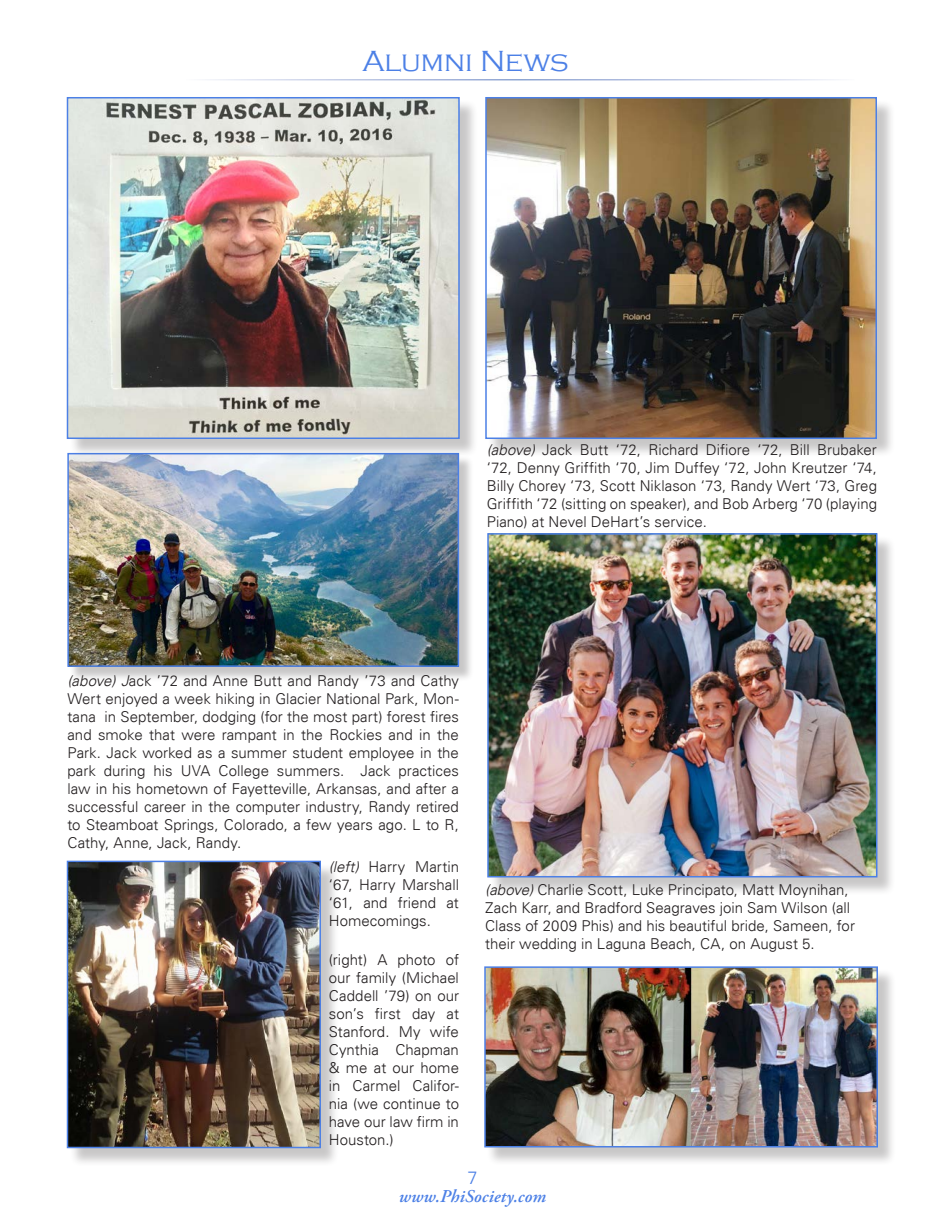
<style>
.page{position:relative;width:945px;height:1215px;background:#fff}
.page>*{position:absolute;margin:0;border:0;box-sizing:border-box;transform-origin:0 0}
.Blank{font:300 30px "Copperplate Gothic";color:#4c80e6}
.Blank-2{font:italic 600 18px "Adobe Garamond Pro";letter-spacing:.005em;color:#4c80e6}
.Blank-3{font:300 18px "Univers LT";color:#4c80e6}
.Blank-4{font:300 15px/18px "Univers LT";color:#231f20;text-align:justify}
.s1{font-style:italic}
</style>
<div class="page">
<div style="left:69px;top:455px;width:405px;height:227px;background:#231f20;opacity:.25"></div>
<img style="left:70px;top:458px;width:386px;height:206px">
<div style="left:67px;top:453px;width:392px;height:214px;border:2px solid #4c80e6"></div>
<div style="left:490px;top:535px;width:406px;height:361px;background:#231f20;opacity:.25"></div>
<img style="left:490px;top:536px;width:384px;height:338px">
<div style="left:487px;top:533px;width:390px;height:344px;border:2px solid #4c80e6"></div>
<div style="left:487px;top:969px;width:410px;height:197px;background:#231f20;opacity:.25"></div>
<img style="left:487px;top:969px;width:388px;height:176px">
<div style="left:484px;top:966px;width:394px;height:182px;border:2px solid #4c80e6"></div>
<div style="left:488px;top:99px;width:408px;height:359px;background:#231f20;opacity:.25"></div>
<img style="left:488px;top:100px;width:386px;height:336px">
<div style="left:485px;top:97px;width:392px;height:342px;border:2px solid #4c80e6"></div>
<div style="left:69px;top:863px;width:271px;height:304px;background:#231f20;opacity:.25"></div>
<img style="left:70px;top:864px;width:248px;height:281px">
<div style="left:67px;top:861px;width:254px;height:287px;border:2px solid #4c80e6"></div>
<div style="left:69px;top:99px;width:409px;height:359px;background:#231f20;opacity:.25"></div>
<img style="left:70px;top:100px;width:387px;height:336px">
<div style="left:67px;top:97px;width:393px;height:342px;border:2px solid #4c80e6"></div>
<p class="Blank" style="left:362px;top:45px;width:208px">Alumni News</p>
<p class="Blank-4" style="left:487px;top:440px;width:392px"><span class="s1">(above)</span> Jack Butt ‘72, Richard Difiore ‘72, Bill Brubaker ‘72, Denny Griffith ‘70, Jim Duffey ‘72, John Kreutzer ‘74, Billy Chorey ‘73, Scott Niklason ‘73, Randy Wert ‘73, Greg Griffith ‘72 (sitting on speaker), and Bob Arberg ‘70 (playing Piano) at Nevel DeHart’s service.</p>
<p class="Blank-4" style="left:68px;top:672px;width:393px"><span class="s1">(above) J</span>ack ’72 and Anne Butt and Randy ’73 and Cathy Wert enjoyed a week hiking in Glacier National Park, Mon&shy;tana in September, dodging (for the most part) forest fires and smoke that were rampant in the Rockies and in the Park. Jack worked as a summer student employee in the park during his UVA College summers. Jack practices law in his hometown of Fayetteville, Arkansas, and after a successful career in the computer industry, Randy retired to Steamboat Springs, Colorado, a few years ago. L to R, Cathy, Anne, Jack, Randy.</p>
<p class="Blank-4" style="left:329px;top:858px;width:132px"><span class="s1">(left)</span> Harry Martin ‘67, Harry Marshall ‘61, and friend at Homecomings.</p>
<p class="Blank-4" style="left:329px;top:951px;width:132px">(right) A photo of our family (Michael Caddell ’79) on our son’s first day at Stanford. My wife Cynthia Chapman &amp; me at our home in Carmel Califor&shy;nia (we continue to have our law firm in Houston.)</p>
<p class="Blank-4" style="left:485px;top:881px;width:371px;text-align:left"><span class="s1">(above)</span> Charlie Scott, Luke Principato, Matt Moynihan, Zach Karr, and Bradford Seagraves join Sam Wilson (all Class of 2009 Phis) and his beautiful bride, Sameen, for their wedding in Laguna Beach, CA, on August 5.</p>
<p class="Blank-3" style="left:467px;top:1167px;width:12px">7</p>
<p class="Blank-2" style="left:399px;top:1185px;width:149px">www.PhiSociety.com</p>
</div>
